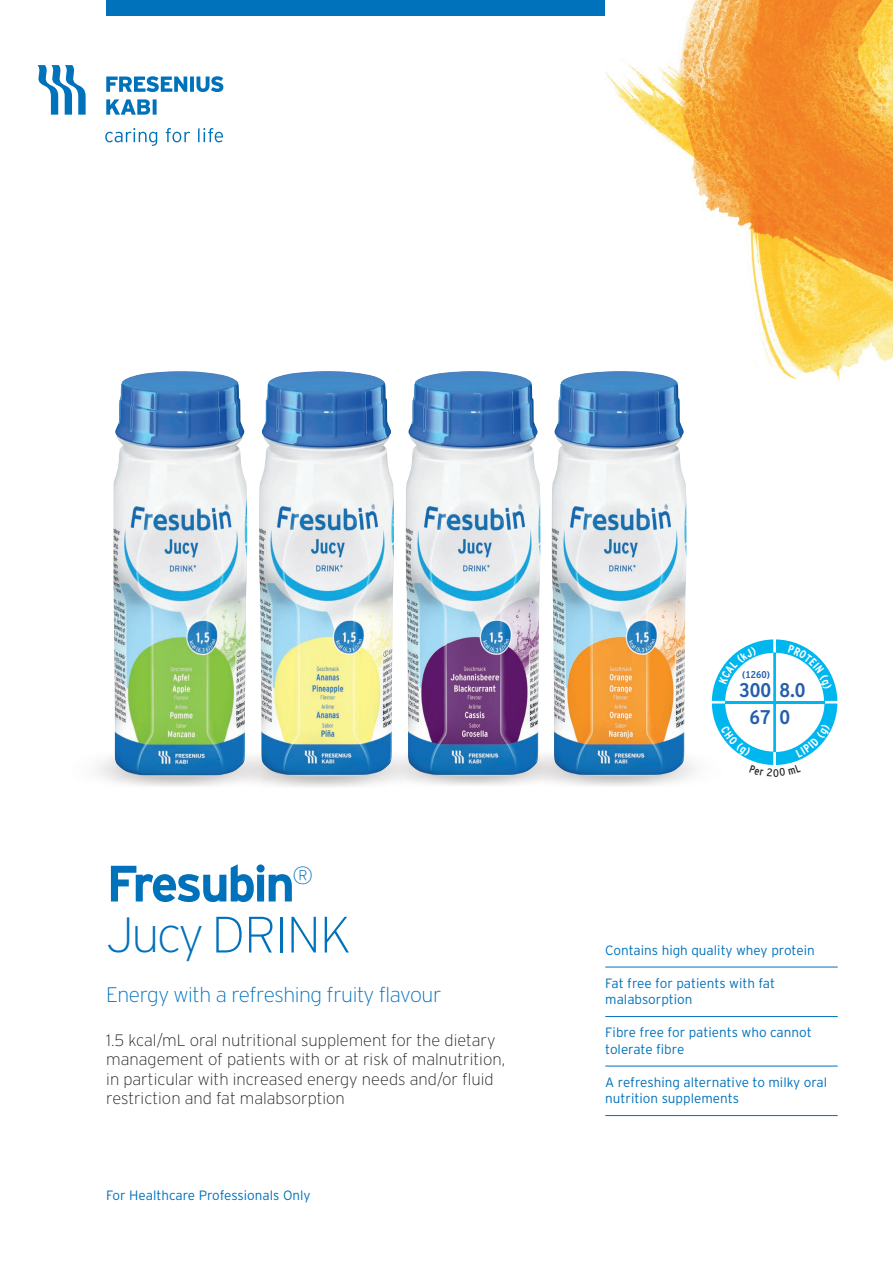
<style>
.page{position:relative;width:893px;height:1263px;background:#fff}
.page>*{position:absolute;margin:0;border:0;box-sizing:border-box;transform-origin:0 0}
.t1{font:700 51px/51px "Interstate";letter-spacing:-.05em;color:#0071bb}
.t2{font:200 21px "Interstate";letter-spacing:-.02em;color:#0071bb}
.t3{font:700 condensed 19.8px/27px "Interstate OT";color:#245eac;text-align:center}
.t4{font:200 16.5px/19.5px "Interstate";color:#231f20}
.t5{font:300 13.5px/16.5px "Interstate";color:#0071bb}
.t6{font:700 condensed 9.9px "Interstate OT";color:#245eac}
.s1{font-weight:200;font-size:49.5px}
.s2{font-weight:200}
</style>
<div class="page">
<hr style="left:605px;top:967px;width:233px;height:1px;background:#0071bb">
<hr style="left:605px;top:1016px;width:233px;height:1px;background:#0071bb">
<hr style="left:605px;top:1066px;width:233px;height:1px;background:#0071bb">
<hr style="left:605px;top:1115px;width:233px;height:1px;background:#0071bb">
<img style="left:605px;top:0;width:288px;height:381px">
<svg style="left:38px;top:65px;width:48px;height:50px"></svg>
<svg style="left:106px;top:99px;width:51px;height:16px"></svg>
<svg style="left:106px;top:76px;width:117px;height:16px"></svg>
<svg style="left:105px;top:128px;width:118px;height:18px"></svg>
<div style="left:106px;top:0;width:499px;height:15px;background:#0071bb"></div>
<img style="left:114px;top:371px;width:133px;height:405px">
<img style="left:405px;top:371px;width:135px;height:405px">
<img style="left:259px;top:371px;width:135px;height:405px">
<img style="left:552px;top:371px;width:134px;height:405px">
<svg style="left:712px;top:639px;width:125px;height:126px"></svg>
<p class="t1" style="left:106px;top:858px;width:246px">Fresubin<sup>®<br></sup><span class="s1">Jucy</span> <span class="s2">DRINK</span></p>
<p class="t2" style="left:106px;top:983px;width:336px">Energy with a refreshing fruity flavour</p>
<p class="t4" style="left:106px;top:1030px;width:400px">1.5 kcal/mL oral nutritional supplement for the dietary management of patients with or at risk of malnutrition, in particular with increased energy needs and/or fluid restriction and fat malabsorption</p>
<p class="t5" style="left:106px;top:1186px;width:206px">For Healthcare Professionals Only</p>
<p class="t6" style="left:742px;top:669px;width:29px">(1260)</p>
<p class="t3" style="left:739px;top:677px;width:68px">300 8.0<br>67 0</p>
<p class="t5" style="left:605px;top:942px;width:211px">Contains high quality whey protein</p>
<p class="t5" style="left:605px;top:975px;width:172px">Fat free for patients with fat malabsorption</p>
<p class="t5" style="left:605px;top:1024px;width:208px">Fibre free for patients who cannot tolerate fibre</p>
<p class="t5" style="left:605px;top:1074px;width:223px">A refreshing alternative to milky oral nutrition supplements</p>
</div>
